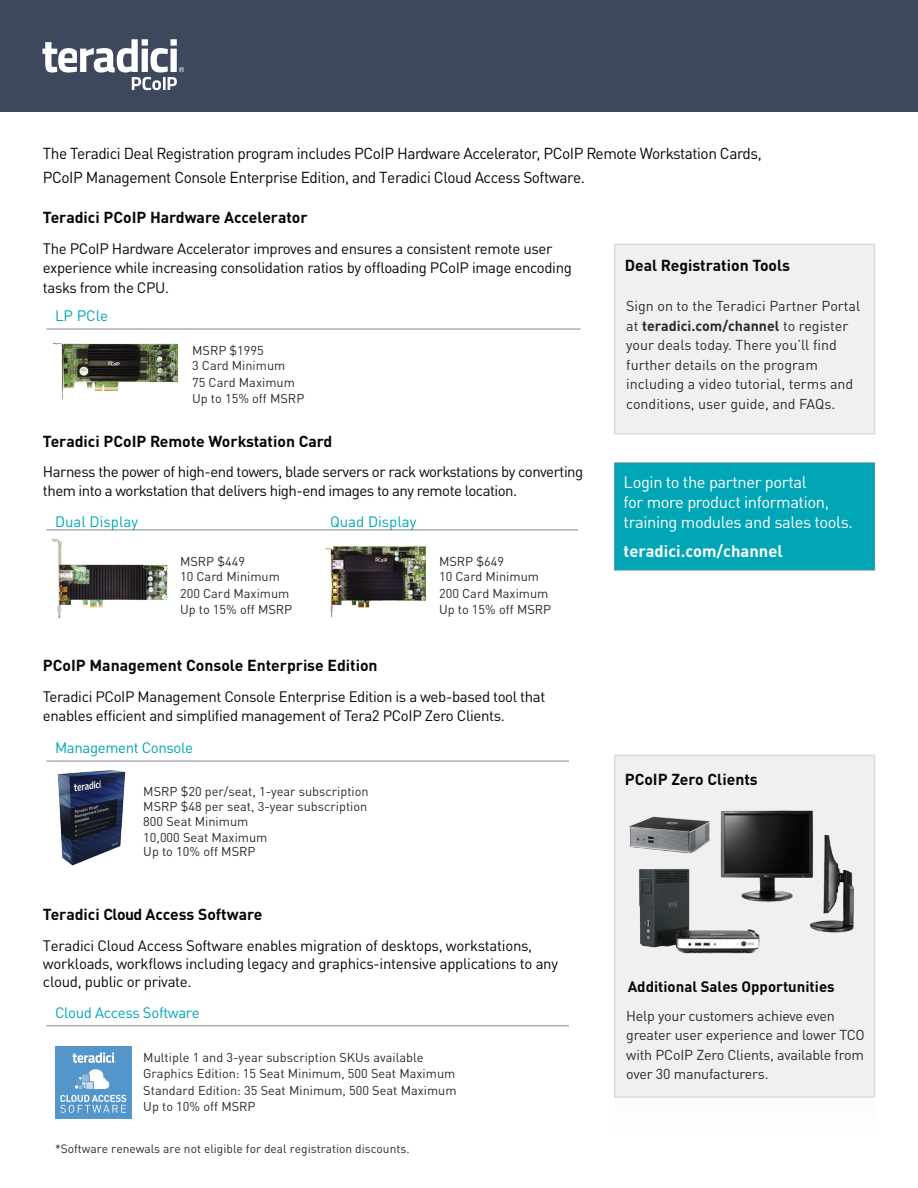
<style>
.page{position:relative;width:918px;height:1188px;background:#fff}
.page>*{position:absolute;margin:0;border:0;box-sizing:border-box;transform-origin:0 0}
.t1{font:16.5px/19.8px "DINOT";letter-spacing:-.025em;color:#fff}
.t2{font:700 16.5px "DINOT";color:#fff}
.t3{font:700 15.75px "DINOT";color:#070707}
.t4{font:15.75px/24px "DINOT";letter-spacing:-.03em;color:#070707}
.t5{font:15px/19.5px "DINOT";letter-spacing:-.025em;color:#070707}
.t6{font:15px "DINOT";letter-spacing:-.025em;color:#00a5b6}
.t7{font:700 15px "DINOT";color:#070707}
.t8{font:15px "DINOT";color:#00a5b6}
.t9{font:14.25px/19.5px "DINOT";letter-spacing:-.01em;color:#2b2a2a}
.t10{font:12.75px/16.5px "DINOT";color:#2b2a2a}
.t11{font:12px "DINOT";color:#2b2a2a}
.s1{font-weight:700}
</style>
<div class="page">
<div style="left:0;top:0;width:918px;height:111px;background:#3e485c"></div>
<svg style="left:42px;top:39px;width:142px;height:51px"></svg>
<div style="left:614px;top:243px;width:261px;height:192px;background:#f0f0f1"></div>
<div style="left:614px;top:462px;width:262px;height:109px;background:#00a5b6"></div>
<div style="left:614px;top:754px;width:261px;height:344px;background:#f0f0f1"></div>
<img style="left:614px;top:843px;width:183px;height:124px">
<img style="left:622px;top:800px;width:90px;height:64px">
<img style="left:715px;top:809px;width:113px;height:98px">
<img style="left:804px;top:832px;width:53px;height:106px">
<hr style="left:46px;top:328px;width:534px;height:2px;background:#a2a6ad">
<hr style="left:46px;top:529px;width:532px;height:2px;background:#a2a6ad">
<img style="left:53px;top:343px;width:126px;height:57px">
<hr style="left:46px;top:1025px;width:523px;height:1px;background:#a2a6ad">
<img style="left:57px;top:770px;width:69px;height:96px">
<hr style="left:46px;top:760px;width:523px;height:2px;background:#a2a6ad">
<img style="left:51px;top:539px;width:117px;height:80px">
<img style="left:324px;top:546px;width:103px;height:71px">
<div style="left:55px;top:1046px;width:76px;height:73px;background:#5596ca"></div>
<svg style="left:60px;top:1095px;width:66px;height:18px"></svg>
<svg style="left:73px;top:1052px;width:43px;height:37px"></svg>
<p class="t4" style="left:43px;top:141px;width:720px">The Teradici Deal Registration program includes PCoIP Hardware Accelerator, PCoIP Remote Workstation Cards,<br>PCoIP Management Console Enterprise Edition, and Teradici Cloud Access Software.</p>
<p class="t3" style="left:43px;top:207px;width:266px">Teradici PCoIP Hardware Accelerator</p>
<p class="t5" style="left:43px;top:238px;width:530px">The PCoIP Hardware Accelerator improves and ensures a consistent remote user experience while increasing consolidation ratios by offloading PCoIP image encoding tasks from the CPU.</p>
<p class="t6" style="left:55px;top:307px;width:55px">LP PCle</p>
<p class="t10" style="left:192px;top:342px;width:95px;line-height:15.3px">MSRP $1995<br>3 Card Minimum</p>
<p class="t10" style="left:192px;top:374px;width:114px">75 Card Maximum<br>Up to 15% off MSRP</p>
<p class="t3" style="left:43px;top:431px;width:291px">Teradici PCoIP Remote Workstation Card</p>
<p class="t5" style="left:43px;top:462px;width:542px;line-height:18.8px">Harness the power of high-end towers, blade servers or rack workstations by converting them into a workstation that delivers high-end images to any remote location.</p>
<p class="t8" style="left:55px;top:512px;width:85px">Dual Display</p>
<p class="t8" style="left:330px;top:512px;width:88px">Quad Display</p>
<p class="t10" style="left:439px;top:553px;width:101px;line-height:15.3px">MSRP $649<br>10 Card Minimum</p>
<p class="t10" style="left:439px;top:601px;width:114px">Up to 15% off MSRP</p>
<p class="t10" style="left:180px;top:553px;width:101px;line-height:15.3px">MSRP $449<br>10 Card Minimum</p>
<p class="t10" style="left:180px;top:585px;width:111px">200 Card Maximum</p>
<p class="t10" style="left:439px;top:585px;width:111px">200 Card Maximum</p>
<p class="t10" style="left:180px;top:601px;width:114px">Up to 15% off MSRP</p>
<p class="t3" style="left:43px;top:655px;width:336px">PCoIP Management Console Enterprise Edition</p>
<p class="t5" style="left:43px;top:687px;width:504px;line-height:18.8px">Teradici PCoIP Management Console Enterprise Edition is a web-based tool that enables efficient and simplified management of Tera2 PCoIP Zero Clients.</p>
<p class="t6" style="left:55px;top:739px;width:140px">Management Console</p>
<p class="t10" style="left:143px;top:784px;width:227px;line-height:15px">MSRP $20 per/seat, 1-year subscription<br>MSRP $48 per seat, 3-year subscription<br>800 Seat Minimum<br>10,000 Seat Maximum<br>Up to 10% off MSRP</p>
<p class="t3" style="left:43px;top:904px;width:221px">Teradici Cloud Access Software</p>
<p class="t5" style="left:43px;top:936px;width:517px;line-height:18px">Teradici Cloud Access Software enables migration of desktops, workstations, workloads, workflows including legacy and graphics-intensive applications to any cloud, public or private.</p>
<p class="t6" style="left:55px;top:1003px;width:146px">Cloud Access Software</p>
<p class="t10" style="left:143px;top:1049px;width:315px">Multiple 1 and 3-year subscription SKUs available Graphics Edition: 15 Seat Minimum, 500 Seat Maximum Standard Edition: 35 Seat Minimum, 500 Seat Maximum Up to 10% off MSRP</p>
<p class="t11" style="left:55px;top:1142px;width:356px">*Software renewals are not eligible for deal registration discounts.</p>
<p class="t3" style="left:625px;top:255px;width:167px">Deal Registration Tools</p>
<p class="t9" style="left:626px;top:296px;width:236px">Sign on to the Teradici Partner Portal at <span class="s1">teradici.com/channel</span> to register your deals today. There you’ll find further details on the program including a video tutorial, terms and conditions, user guide, and FAQs.</p>
<p class="t1" style="left:624px;top:472px;width:231px">Login to the partner portal<br>for more product information, training modules and sales tools.</p>
<p class="t2" style="left:624px;top:540px;width:161px">teradici.com/channel</p>
<p class="t3" style="left:625px;top:769px;width:134px">PCoIP Zero Clients</p>
<p class="t7" style="left:628px;top:977px;width:209px">Additional Sales Opportunities</p>
<p class="t9" style="left:626px;top:1006px;width:240px">Help your customers achieve even greater user experience and lower TCO with PCoIP Zero Clients, available from over 30 manufacturers.</p>
</div>
